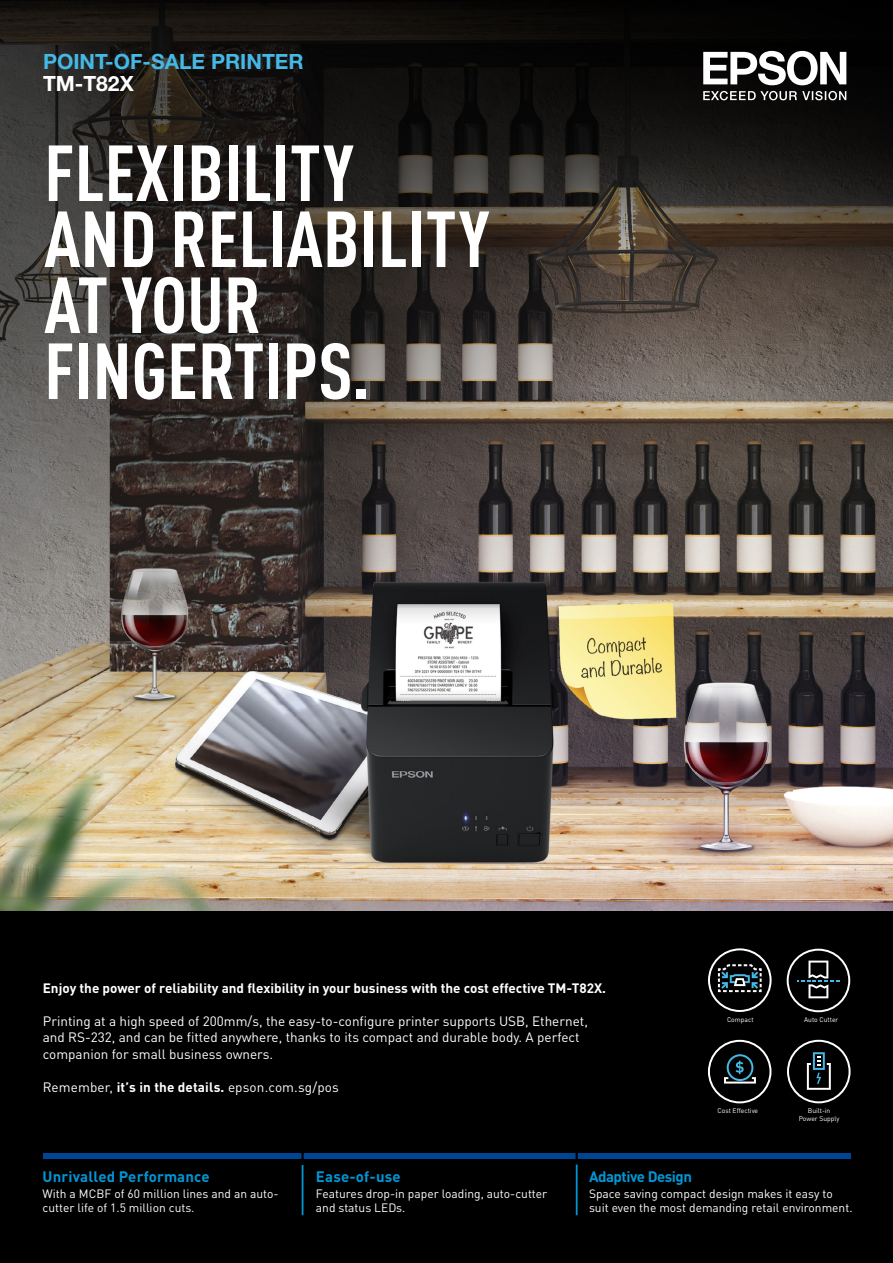
<style>
.page{position:relative;width:893px;height:1263px;background:#fff}
.page>*{position:absolute;margin:0;border:0;box-sizing:border-box;transform-origin:0 0}
.t1{font:700 condensed 78px/66px "DINOT";color:#fff}
.t2{font:700 21px "Helvetica Neue LT Std";color:#45b9e6}
.t3{font:700 21px "Helvetica Neue LT Std";color:#fff}
.t4{font:700 15px "DINOT";letter-spacing:.01em;color:#0097d6}
.t5{font:700 15px "DINOT";letter-spacing:-.03em;color:#0097d6}
.t6{font:13.5px/16.5px "DINOT";color:#fff}
.t7{font:700 13.5px "DINOT";color:#fff}
.t8{font:12px/13.5px "DINOT";color:#fff}
.t9{font:6.75px/7.5px "DINOT";color:#fff;text-align:center}
.s1{font-weight:700}
</style>
<div class="page">
<div style="left:0;top:911px;width:893px;height:352px;background:#000"></div>
<img style="left:0;top:0;width:893px;height:911px">
<div style="left:43px;top:1153px;width:808px;height:6px;background:#004494"></div>
<svg style="left:301px;top:1153px;width:3px;height:6px"></svg>
<svg style="left:576px;top:1153px;width:2px;height:6px"></svg>
<hr style="left:302px;top:1165px;width:1px;height:50px;background:#0097d6">
<hr style="left:576px;top:1164px;width:2px;height:51px;background:#0097d6">
<svg style="left:703px;top:91px;width:143px;height:9px"></svg>
<svg style="left:703px;top:51px;width:143px;height:34px"></svg>
<svg style="left:708px;top:948px;width:64px;height:64px;background:#282e30"></svg>
<svg style="left:787px;top:949px;width:63px;height:63px;background:#292b2c"></svg>
<svg style="left:708px;top:1040px;width:63px;height:63px;background:#21272a"></svg>
<svg style="left:787px;top:1040px;width:63px;height:63px;background:#25292a"></svg>
<h2 class="t2" style="left:43px;top:48px;width:262px">POINT-OF-SALE PRINTER</h2>
<h2 class="t3" style="left:43px;top:71px;width:92px">TM-T82X</h2>
<h1 class="t1" style="left:44px;top:134px;width:447px">FLEXIBILITY<br>AND RELIABILITY<br>AT YOUR<br>FINGERTIPS.</h1>
<p class="t7" style="left:43px;top:977px;width:565px">Enjoy the power of reliability and flexibility in your business with the cost effective TM-T82X.</p>
<p class="t6" style="left:43px;top:1011px;width:547px">Printing at a high speed of 200mm/s, the easy-to-configure printer supports USB, Ethernet, and RS-232, and can be fitted anywhere, thanks to its compact and durable body. A perfect companion for small business owners.</p>
<p class="t6" style="left:43px;top:1077px;width:297px">Remember, <span class="s1">it’s in the details.</span> epson.com.sg/pos</p>
<p class="t9" style="left:727px;top:1015px;width:28px">Compact</p>
<p class="t9" style="left:804px;top:1015px;width:36px">Auto Cutter</p>
<p class="t9" style="left:718px;top:1107px;width:42px">Cost Effective</p>
<p class="t9" style="left:799px;top:1107px;width:42px">Built-in<br>Power Supply</p>
<p class="t4" style="left:43px;top:1164px;width:168px">Unrivalled Performance</p>
<p class="t8" style="left:43px;top:1186px;width:237px">With a MCBF of 60 million lines and an auto&shy;cutter life of 1.5 million cuts.</p>
<p class="t4" style="left:316px;top:1164px;width:86px">Ease-of-use</p>
<p class="t8" style="left:316px;top:1186px;width:233px">Features drop-in paper loading, auto-cutter and status LEDs.</p>
<p class="t5" style="left:589px;top:1164px;width:105px">Adaptive Design</p>
<p class="t8" style="left:589px;top:1186px;width:265px">Space saving compact design makes it easy to suit even the most demanding retail environment.</p>
</div>
